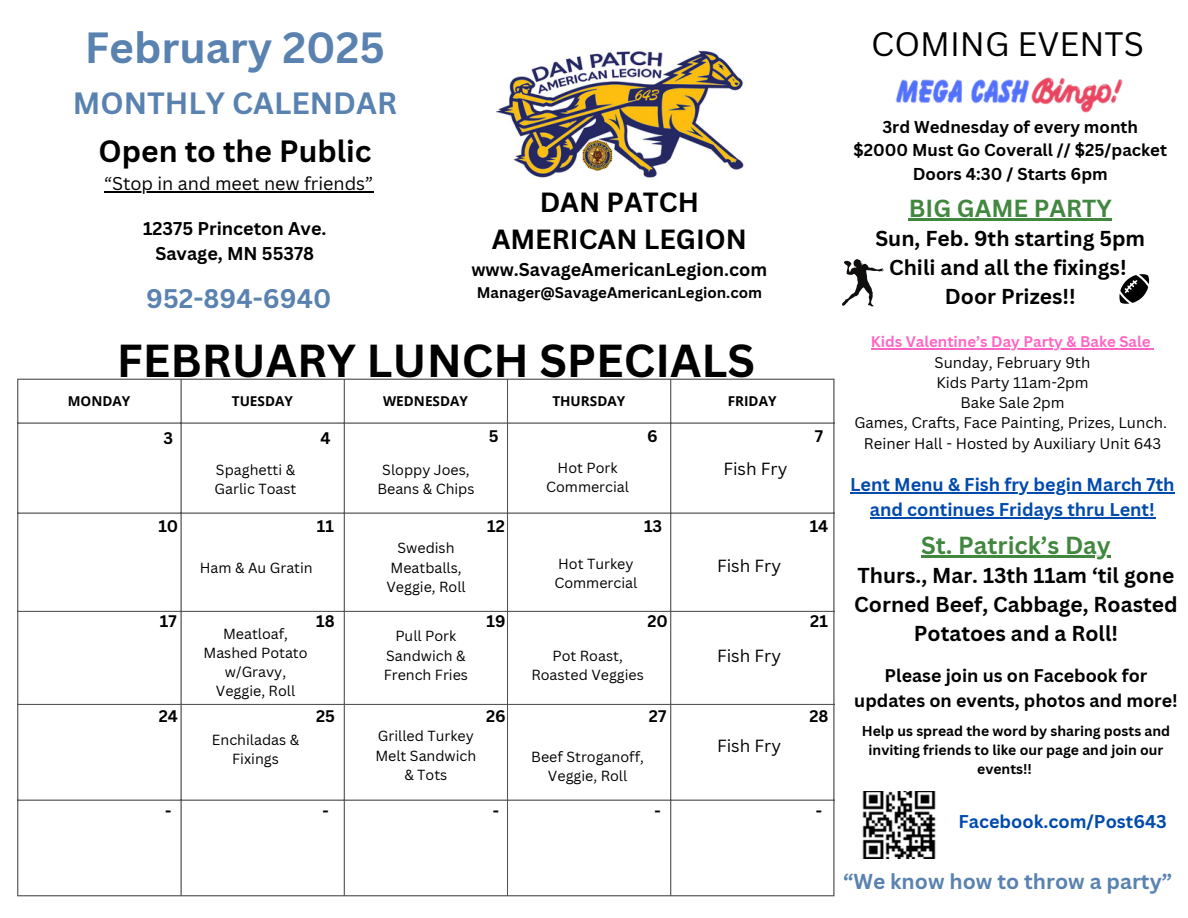
<style>
.page{position:relative;width:1188px;height:918px;background:#fff}
.page>*{position:absolute;margin:0;border:0;box-sizing:border-box;transform-origin:0 0}
.t1{font:700 45px "Canva Sans";color:#000}
.t2{font:700 42.45px "Canva Sans";color:#5a82b0}
.t3{font:33px "Canva Sans";color:#000}
.t4{font:700 30px "Canva Sans";color:#5a82b0}
.t5{font:700 30px "Canva Sans";color:#000}
.t6{font:700 27px/37.2px "Canva Sans";color:#000;text-align:center}
.t7{font:700 26.25px "Canva Sans";color:#5a82b0}
.t8{font:700 24px "Canva Sans";color:#42873f}
.t9{font:700 21px/29.2px "Canva Sans";color:#000;text-align:center}
.t10{font:700 21px "Canva Sans";color:#5a82b0}
.t11{font:700 18px "Canva Sans";color:#004aad}
.t12{font:700 18px "Canva Sans";color:#000}
.t13{font:18px "Canva Sans";color:#000}
.t14{font:700 17.85px/24.5px "Canva Sans";color:#000;text-align:center}
.t15{font:17.1px "Canva Sans";color:#000}
.t16{font:700 16.8px "Canva Sans";color:#000}
.t17{font:700 16.35px "Canva Sans";color:#000}
.t18{font:15px "Canva Sans";color:#000}
.t19{font:700 15px "Canva Sans";color:#000}
.t20{font:700 15px "Canva Sans";color:#ff66c4}
.t21{font:14.25px/19.2px "Canva Sans";color:#000;text-align:center}
.t22{font:700 13.95px "Canva Sans";color:#000}
.t23{font:700 13.65px "Open Sans";color:#000}
</style>
<div class="page">
<hr style="left:17px;top:380px;width:1px;height:515px;background:#545454">
<hr style="left:181px;top:380px;width:1px;height:515px;background:#545454">
<hr style="left:344px;top:380px;width:1px;height:515px;background:#545454">
<hr style="left:507px;top:380px;width:1px;height:515px;background:#545454">
<hr style="left:670px;top:380px;width:1px;height:515px;background:#545454">
<hr style="left:833px;top:380px;width:2px;height:515px;background:#545454">
<hr style="left:17px;top:379px;width:818px;height:1px;background:#545454">
<hr style="left:17px;top:422px;width:818px;height:2px;background:#545454">
<hr style="left:17px;top:513px;width:818px;height:1px;background:#545454">
<hr style="left:17px;top:611px;width:818px;height:1px;background:#545454">
<hr style="left:17px;top:704px;width:818px;height:1px;background:#545454">
<hr style="left:17px;top:800px;width:818px;height:1px;background:#545454">
<hr style="left:17px;top:895px;width:818px;height:1px;background:#545454">
<img style="left:496px;top:50px;width:248px;height:128px">
<img style="left:895px;top:77px;width:228px;height:36px">
<img style="left:862px;top:791px;width:74px;height:68px">
<svg style="left:842px;top:259px;width:42px;height:47px"></svg>
<svg style="left:1119px;top:274px;width:30px;height:30px"></svg>
<hr style="left:104px;top:192px;width:269px;height:1px;background:#000">
<hr style="left:909px;top:219px;width:203px;height:2px;background:#42873f">
<hr style="left:871px;top:349px;width:280px;height:1px;background:#ff66c4">
<hr style="left:850px;top:492px;width:325px;height:2px;background:#004aad">
<hr style="left:870px;top:517px;width:285px;height:1px;background:#004aad">
<hr style="left:921px;top:556px;width:190px;height:2px;background:#42873f">
<p class="t2" style="left:85px;top:18px;width:302px">February 2025</p>
<p class="t4" style="left:73px;top:82px;width:326px">MONTHLY CALENDAR</p>
<p class="t5" style="left:98px;top:130px;width:274px">Open to the Public</p>
<h6 class="t13" style="left:104px;top:171px;width:271px">“Stop in and meet new friends”</h6>
<p class="t12" style="left:143px;top:216px;width:185px">12375 Princeton Ave.</p>
<h4 class="t12" style="left:155px;top:241px;width:160px">Savage, MN 55378</h4>
<p class="t7" style="left:146px;top:280px;width:187px">952-894-6940</p>
<p class="t6" style="left:492px;top:183px;width:257px">DAN PATCH<br>AMERICAN LEGION</p>
<p class="t12" style="left:471px;top:257px;width:297px">www.SavageAmericanLegion.com</p>
<p class="t19" style="left:477px;top:282px;width:287px">Manager@SavageAmericanLegion.com</p>
<p class="t1" style="left:117px;top:329px;width:640px">FEBRUARY LUNCH SPECIALS</p>
<h2 class="t23" style="left:68px;top:392px;width:64px">MONDAY</h2>
<h3 class="t23" style="left:232px;top:392px;width:63px">TUESDAY</h3>
<h5 class="t23" style="left:383px;top:392px;width:86px">WEDNESDAY</h5>
<p class="t23" style="left:552px;top:392px;width:74px">THURSDAY</p>
<p class="t23" style="left:728px;top:392px;width:50px">FRIDAY</p>
<p class="t17" style="left:164px;top:426px;width:11px">3</p>
<p class="t17" style="left:321px;top:426px;width:12px">4</p>
<p class="t17" style="left:489px;top:425px;width:11px">5</p>
<p class="t17" style="left:647px;top:425px;width:12px">6</p>
<p class="t21" style="left:215px;top:460px;width:83px;text-align:left">Spaghetti &amp;<br>Garlic Toast</p>
<p class="t21" style="left:377px;top:460px;width:99px">Sloppy Joes,<br>Beans &amp; Chips</p>
<p class="t21" style="left:546px;top:457px;width:84px">Hot Pork<br>Commercial</p>
<p class="t15" style="left:723px;top:457px;width:66px">Fish Fry</p>
<p class="t17" style="left:815px;top:425px;width:10px">7</p>
<p class="t17" style="left:158px;top:515px;width:21px">10</p>
<p class="t17" style="left:317px;top:515px;width:19px">11</p>
<p class="t17" style="left:487px;top:515px;width:19px">12</p>
<p class="t17" style="left:644px;top:515px;width:20px">13</p>
<p class="t17" style="left:810px;top:515px;width:20px">14</p>
<p class="t21" style="left:200px;top:557px;width:114px">Ham &amp; Au Gratin</p>
<p class="t21" style="left:386px;top:538px;width:81px">Swedish<br>Meatballs,<br>Veggie, Roll</p>
<p class="t21" style="left:558px;top:554px;width:77px">Hot Turkey</p>
<p class="t21" style="left:554px;top:573px;width:84px">Commercial</p>
<p class="t15" style="left:717px;top:554px;width:66px">Fish Fry</p>
<h1 class="t17" style="left:160px;top:610px;width:18px">17</h1>
<p class="t17" style="left:316px;top:610px;width:20px">18</p>
<p class="t17" style="left:486px;top:610px;width:21px">19</p>
<p class="t17" style="left:647px;top:610px;width:22px">20</p>
<p class="t17" style="left:810px;top:610px;width:19px">21</p>
<p class="t21" style="left:203px;top:623px;width:106px">Meatloaf,<br>Mashed Potato w/Gravy,<br>Veggie, Roll</p>
<p class="t21" style="left:384px;top:626px;width:86px">Pull Pork<br>Sandwich &amp;<br>French Fries</p>
<p class="t15" style="left:717px;top:644px;width:66px">Fish Fry</p>
<p class="t21" style="left:531px;top:646px;width:114px">Pot Roast,<br>Roasted Veggies</p>
<p class="t17" style="left:159px;top:705px;width:21px">24</p>
<p class="t17" style="left:316px;top:704px;width:20px">25</p>
<p class="t17" style="left:486px;top:704px;width:21px">26</p>
<p class="t17" style="left:649px;top:705px;width:19px">27</p>
<p class="t17" style="left:810px;top:705px;width:21px">28</p>
<p class="t21" style="left:212px;top:730px;width:89px">Enchiladas &amp;<br>Fixings</p>
<p class="t21" style="left:375px;top:726px;width:103px">Grilled Turkey<br>Melt Sandwich &amp; Tots</p>
<p class="t21" style="left:531px;top:746px;width:114px">Beef Stroganoff,<br>Veggie, Roll</p>
<p class="t15" style="left:717px;top:733px;width:66px">Fish Fry</p>
<p class="t17" style="left:165px;top:800px;width:8px">-</p>
<p class="t17" style="left:322px;top:800px;width:8px">-</p>
<p class="t17" style="left:493px;top:800px;width:8px">-</p>
<p class="t17" style="left:654px;top:800px;width:8px">-</p>
<p class="t17" style="left:816px;top:800px;width:8px">-</p>
<p class="t3" style="left:871px;top:21px;width:274px">COMING EVENTS</p>
<p class="t16" style="left:882px;top:115px;width:257px">3rd Wednesday of every month</p>
<p class="t16" style="left:854px;top:139px;width:315px">$2000 Must Go Coverall // $25/packet</p>
<p class="t16" style="left:913px;top:162px;width:197px">Doors 4:30 / Starts 6pm</p>
<p class="t8" style="left:909px;top:191px;width:205px">BIG GAME PARTY</p>
<p class="t9" style="left:875px;top:223px;width:271px">Sun, Feb. 9th starting 5pm</p>
<p class="t9" style="left:889px;top:252px;width:239px">Chili and all the fixings!</p>
<p class="t9" style="left:945px;top:282px;width:132px">Door Prizes!!</p>
<p class="t20" style="left:871px;top:331px;width:281px">Kids Valentine’s Day Party &amp; Bake Sale</p>
<p class="t18" style="left:935px;top:352px;width:157px">Sunday, February 9th</p>
<p class="t18" style="left:936px;top:372px;width:154px">Kids Party 11am-2pm</p>
<p class="t18" style="left:960px;top:392px;width:106px">Bake Sale 2pm</p>
<p class="t18" style="left:854px;top:412px;width:314px">Games, Crafts, Face Painting, Prizes, Lunch.</p>
<p class="t18" style="left:864px;top:433px;width:299px">Reiner Hall - Hosted by Auxiliary Unit 643</p>
<p class="t11" style="left:850px;top:472px;width:326px">Lent Menu &amp; Fish fry begin March 7th</p>
<p class="t11" style="left:870px;top:497px;width:286px">and continues Fridays thru Lent!</p>
<p class="t8" style="left:921px;top:528px;width:191px">St. Patrick’s Day</p>
<p class="t9" style="left:858px;top:560px;width:318px">Thurs., Mar. 13th 11am ‘til gone</p>
<p class="t9" style="left:854px;top:589px;width:325px">Corned Beef, Cabbage, Roasted<br>Potatoes and a Roll!</p>
<p class="t14" style="left:854px;top:663px;width:325px">Please join us on Facebook for updates on events, photos and more!</p>
<p class="t22" style="left:862px;top:721px;width:310px">Help us spread the word by sharing posts and</p>
<p class="t22" style="left:869px;top:740px;width:296px">inviting friends to like our page and join our</p>
<p class="t22" style="left:977px;top:760px;width:56px">events!!</p>
<p class="t11" style="left:959px;top:808px;width:210px">Facebook.com/Post643</p>
<p class="t10" style="left:843px;top:866px;width:331px">“We know how to throw a party”</p>
</div>
